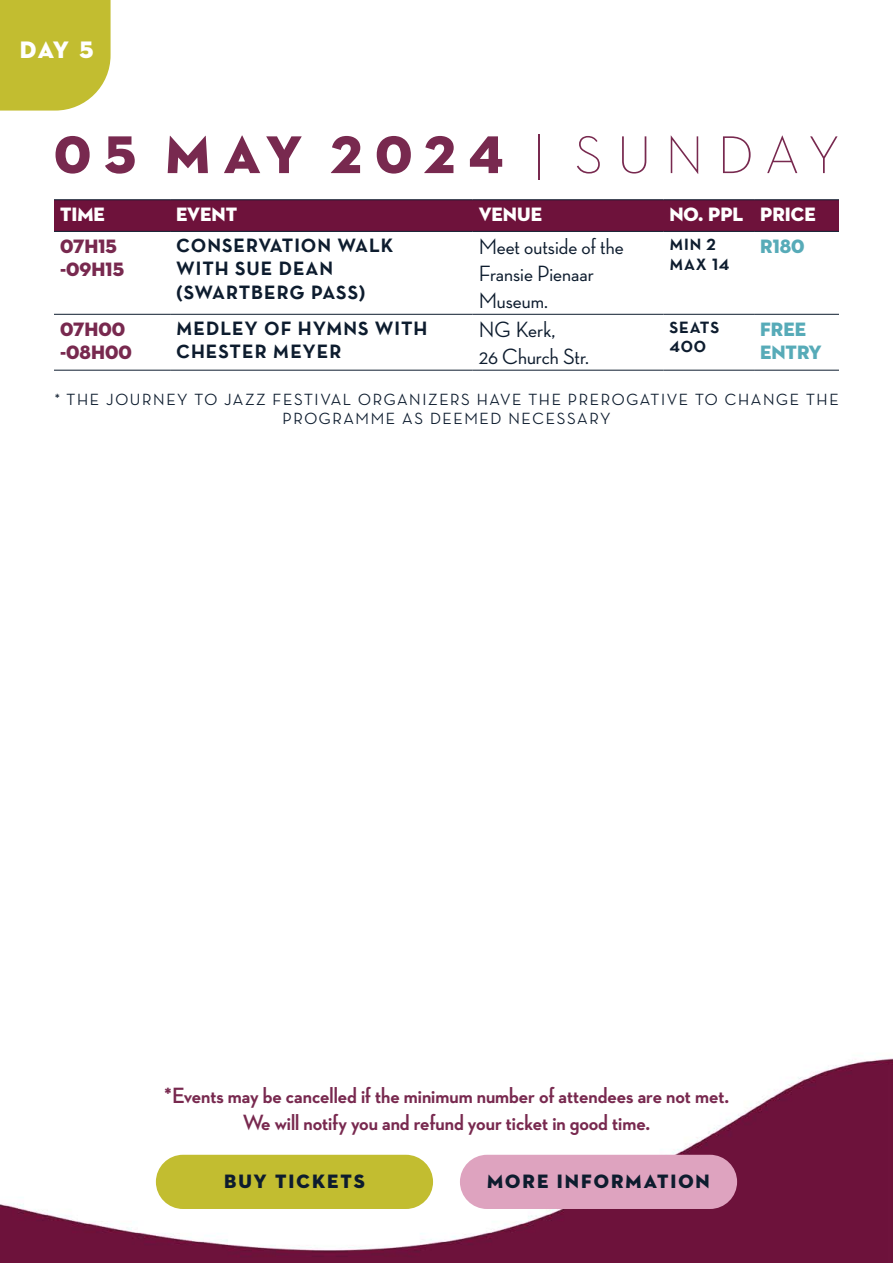
<style>
.page{position:relative;width:893px;height:1263px;background:#fff}
.page>*{position:absolute;margin:0;border:0;box-sizing:border-box;transform-origin:0 0}
.t1{font:54px "Neutraface 2 Display TT Titling";letter-spacing:.24em;color:#78294f}
.t2{font:24px "Neutraface 2 Display TT Titling";color:#fff}
.t3{font:700 22.5px/27px "Neutraface 2 Display";color:#78294f;text-align:center}
.t4{font:500 22.5px/27px "Neutraface Display";color:#0d1c2e}
.t5{font:19.5px/23.4px "Neutraface Text Bold Alt";letter-spacing:.05em;color:#0d1c2e}
.t6{font:19.5px "Neutraface 2 Display TT Titling";letter-spacing:.1em;color:#0d1c2e}
.t7{font:19.5px "Neutraface 2 Display TT Titling";color:#fff}
.t8{font:19.5px/23.4px "Neutraface 2 Display TT Titling";color:#78294f}
.t9{font:19.5px/23.4px "Neutraface 2 Display TT Titling";color:#57abb8}
.t10{font:500 16.5px/19.8px "Neutraface Display";letter-spacing:.1em;color:#0d1c2e;text-align:center}
.t11{font:16.5px/19.8px "Neutraface Text Bold Alt";letter-spacing:.05em;color:#0d1c2e}
.s1{font-family:"Neutraface 2 Display";font-weight:300}
</style>
<div class="page">
<img style="left:0;top:313px;width:893px;height:950px">
<div style="left:156px;top:1155px;width:277px;height:54px;background:#c2bd30;border-radius:27px"></div>
<div style="left:460px;top:1155px;width:277px;height:54px;background:#dea3bf;border-radius:27px"></div>
<div style="left:0;top:0;width:111px;height:111px;background:#c2bd30"></div>
<div style="left:54px;top:200px;width:785px;height:31px;background:#6e123b"></div>
<hr style="left:54px;top:199px;width:116px;height:1px;background:#0d1c2e">
<hr style="left:170px;top:199px;width:303px;height:1px;background:#0d1c2e">
<hr style="left:473px;top:199px;width:190px;height:1px;background:#0d1c2e">
<hr style="left:663px;top:199px;width:91px;height:1px;background:#0d1c2e">
<hr style="left:754px;top:199px;width:85px;height:1px;background:#0d1c2e">
<hr style="left:54px;top:231px;width:116px;height:1px;background:#0d1c2e">
<hr style="left:170px;top:231px;width:303px;height:1px;background:#0d1c2e">
<hr style="left:473px;top:231px;width:190px;height:1px;background:#0d1c2e">
<hr style="left:663px;top:231px;width:91px;height:1px;background:#0d1c2e">
<hr style="left:754px;top:231px;width:85px;height:1px;background:#0d1c2e">
<hr style="left:54px;top:314px;width:116px;height:1px;background:#0d1c2e">
<hr style="left:170px;top:314px;width:303px;height:1px;background:#0d1c2e">
<hr style="left:473px;top:314px;width:190px;height:1px;background:#0d1c2e">
<hr style="left:663px;top:314px;width:91px;height:1px;background:#0d1c2e">
<hr style="left:754px;top:314px;width:85px;height:1px;background:#0d1c2e">
<hr style="left:54px;top:370px;width:116px;height:1px;background:#0d1c2e">
<hr style="left:170px;top:370px;width:303px;height:1px;background:#0d1c2e">
<hr style="left:473px;top:370px;width:190px;height:1px;background:#0d1c2e">
<hr style="left:663px;top:370px;width:91px;height:1px;background:#0d1c2e">
<hr style="left:754px;top:370px;width:85px;height:1px;background:#0d1c2e">
<p class="t2" style="left:20px;top:34px;width:75px">DAY 5</p>
<h1 class="t1" style="left:54px;top:121px;width:787px">05 MAY 2024 <span class="s1">| SUNDAY</span></h1>
<p class="t7" style="left:60px;top:202px;width:46px">TIME</p>
<p class="t7" style="left:176px;top:202px;width:63px">EVENT</p>
<p class="t7" style="left:479px;top:202px;width:65px">VENUE</p>
<p class="t7" style="left:669px;top:202px;width:148px">NO. PPL PRICE</p>
<p class="t8" style="left:60px;top:234px;width:66px">07H15 -09H15</p>
<p class="t5" style="left:176px;top:233px;width:219px">CONSERVATION WALK<br>WITH SUE DEAN (SWARTBERG PASS)</p>
<p class="t4" style="left:479px;top:233px;width:146px">Meet outside of the<br>Fransie Pienaar<br>Museum.</p>
<p class="t11" style="left:669px;top:234px;width:62px">MIN 2<br>MAX 14</p>
<p class="t9" style="left:760px;top:234px;width:46px">R180</p>
<p class="t8" style="left:60px;top:317px;width:73px">07H00 -08H00</p>
<p class="t5" style="left:176px;top:316px;width:253px">MEDLEY OF HYMNS WITH<br>CHESTER MEYER</p>
<p class="t4" style="left:479px;top:316px;width:112px">NG Kerk,<br>26 Church Str.</p>
<p class="t11" style="left:669px;top:317px;width:51px">SEATS<br>400</p>
<p class="t9" style="left:760px;top:317px;width:63px">FREE<br>ENTRY</p>
<p class="t10" style="left:54px;top:389px;width:786px">* THE JOURNEY TO JAZZ FESTIVAL ORGANIZERS HAVE THE PREROGATIVE TO CHANGE THE<br>PROGRAMME AS DEEMED NECESSARY</p>
<p class="t3" style="left:164px;top:1082px;width:567px">*Events may be cancelled if the minimum number of attendees are not met.<br>We will notify you and refund your ticket in good time.</p>
<p class="t6" style="left:224px;top:1169px;width:142px">BUY TICKETS</p>
<p class="t6" style="left:487px;top:1169px;width:224px">MORE INFORMATION</p>
</div>
